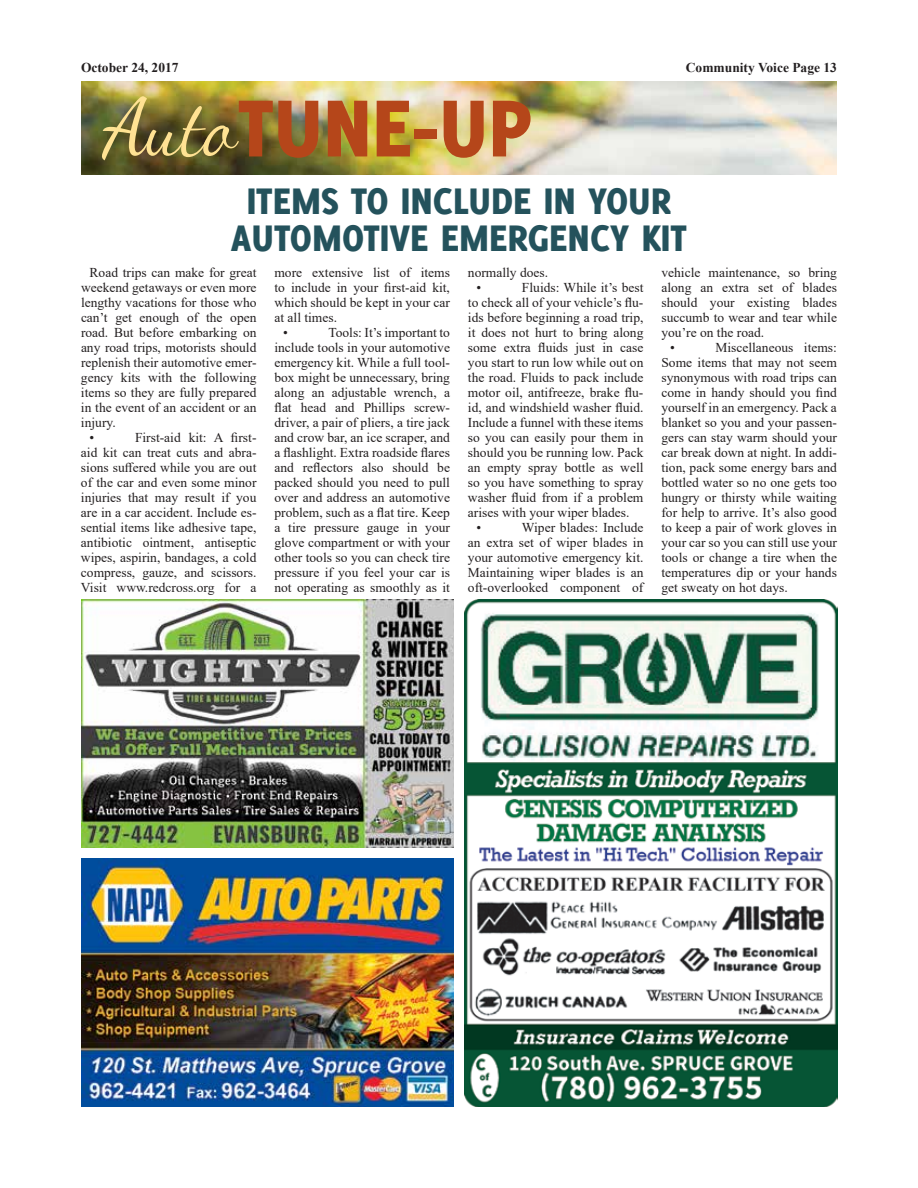
<style>
.page{position:relative;width:918px;height:1188px;background:#fff}
.page>*{position:absolute;margin:0;border:0;box-sizing:border-box;transform-origin:0 0}
.t1{font:800 88.5px "Delicious";color:#b5461a}
.t2{font:800 40.5px/37.5px "Delicious";color:#24525c;text-align:center}
.t3{font:13.5px/15px "Times New Roman";color:#231f20;text-align:justify}
.t4{font:700 13.5px "Times New Roman";color:#231f20}
.s1{font-family:"Dancing Script OT";font-weight:400;font-size:79.5px;color:#ffe293}
</style>
<div class="page">
<img style="left:81px;top:81px;width:756px;height:93px">
<img style="left:465px;top:599px;width:372px;height:508px">
<img style="left:81px;top:859px;width:372px;height:248px">
<img style="left:81px;top:599px;width:373px;height:249px">
<p class="t4" style="left:81px;top:58px;width:99px">October 24, 2017</p>
<p class="t4" style="left:686px;top:58px;width:153px">Community Voice Page 13</p>
<h1 class="t1" style="left:102px;top:76px;width:431px"><span class="s1">Auto</span>TUNE-UP</h1>
<h2 class="t2" style="left:231px;top:181px;width:458px">ITEMS TO INCLUDE IN YOUR<br>AUTOMOTIVE EMERGENCY KIT</h2>
<p class="t3" style="left:90px;top:264px;width:168px">Road trips can make for great</p>
<p class="t3" style="left:81px;top:279px;width:177px">weekend getaways or even more</p>
<p class="t3" style="left:81px;top:294px;width:177px">lengthy vacations for those who</p>
<p class="t3" style="left:81px;top:309px;width:177px">can’t get enough of the open</p>
<p class="t3" style="left:81px;top:324px;width:177px">road. But before embarking on</p>
<p class="t3" style="left:81px;top:339px;width:177px">any road trips, motorists should</p>
<p class="t3" style="left:81px;top:354px;width:177px">replenish their automotive emer-</p>
<p class="t3" style="left:81px;top:369px;width:177px">gency kits with the following</p>
<p class="t3" style="left:81px;top:384px;width:177px">items so they are fully prepared</p>
<p class="t3" style="left:81px;top:399px;width:177px">in the event of an accident or an</p>
<p class="t3" style="left:81px;top:414px;width:36px">injury.</p>
<p class="t3" style="left:90px;top:429px;width:6px">•</p>
<p class="t3" style="left:661px;top:264px;width:177px">vehicle maintenance, so bring</p>
<p class="t3" style="left:661px;top:279px;width:177px">along an extra set of blades</p>
<p class="t3" style="left:661px;top:294px;width:177px">should your existing blades</p>
<p class="t3" style="left:661px;top:309px;width:177px">succumb to wear and tear while</p>
<p class="t3" style="left:661px;top:324px;width:104px">you’re on the road.</p>
<p class="t3" style="left:670px;top:339px;width:6px">•</p>
<p class="t3" style="left:477px;top:264px;width:73px;text-indent:-9px">normally does. •</p>
<p class="t3" style="left:274px;top:264px;width:177px">more extensive list of items</p>
<p class="t3" style="left:274px;top:279px;width:177px">to include in your first-aid kit,</p>
<p class="t3" style="left:274px;top:294px;width:177px">which should be kept in your car</p>
<p class="t3" style="left:274px;top:309px;width:64px">at all times.</p>
<p class="t3" style="left:283px;top:324px;width:6px">•</p>
<p class="t3" style="left:522px;top:279px;width:123px">Fluids: While it’s best</p>
<p class="t3" style="left:468px;top:294px;width:177px">to check all of your vehicle’s flu-</p>
<p class="t3" style="left:468px;top:309px;width:177px">ids before beginning a road trip,</p>
<p class="t3" style="left:468px;top:324px;width:177px">it does not hurt to bring along</p>
<p class="t3" style="left:468px;top:339px;width:177px">some extra fluids just in case</p>
<p class="t3" style="left:468px;top:354px;width:177px">you start to run low while out on</p>
<p class="t3" style="left:468px;top:369px;width:177px">the road. Fluids to pack include</p>
<p class="t3" style="left:468px;top:384px;width:177px">motor oil, antifreeze, brake flu-</p>
<p class="t3" style="left:468px;top:399px;width:177px">id, and windshield washer fluid.</p>
<p class="t3" style="left:468px;top:414px;width:177px">Include a funnel with these items</p>
<p class="t3" style="left:468px;top:429px;width:177px">so you can easily pour them in</p>
<p class="t3" style="left:468px;top:444px;width:177px">should you be running low. Pack</p>
<p class="t3" style="left:468px;top:459px;width:177px">an empty spray bottle as well</p>
<p class="t3" style="left:468px;top:474px;width:177px">so you have something to spray</p>
<p class="t3" style="left:468px;top:489px;width:177px">washer fluid from if a problem</p>
<p class="t3" style="left:468px;top:504px;width:163px">arises with your wiper blades.</p>
<p class="t3" style="left:477px;top:519px;width:6px">•</p>
<p class="t3" style="left:274px;top:324px;width:177px;text-indent:54px">Tools: It’s important to include tools in your automotive emergency kit. While a full tool&shy;box might be unnecessary, bring along an adjustable wrench, a flat head and Phillips screw&shy;driver, a pair of pliers, a tire jack and crow bar, an ice scraper, and a flashlight. Extra roadside flares and reflectors also should be packed should you need to pull over and address an automotive problem, such as a flat tire. Keep a tire pressure gauge in your glove compartment or with your other tools so you can check tire pressure if you feel your car is not operating as smoothly as it</p>
<p class="t3" style="left:661px;top:339px;width:177px;text-indent:54px">Miscellaneous items:<br>Some items that may not seem synonymous with road trips can come in handy should you find yourself in an emergency. Pack a blanket so you and your passen&shy;gers can stay warm should your car break down at night. In addi&shy;tion, pack some energy bars and bottled water so no one gets too hungry or thirsty while waiting for help to arrive. It’s also good to keep a pair of work gloves in your car so you can still use your tools or change a tire when the temperatures dip or your hands get sweaty on hot days.</p>
<p class="t3" style="left:81px;top:429px;width:177px;text-indent:54px">First-aid kit: A first&shy;aid kit can treat cuts and abra&shy;sions suffered while you are out of the car and even some minor injuries that may result if you are in a car accident. Include es&shy;sential items like adhesive tape, antibiotic ointment, antiseptic wipes, aspirin, bandages, a cold compress, gauze, and scissors.<br>Visit www.redcross.org for a</p>
<p class="t3" style="left:468px;top:519px;width:177px;text-indent:54px">Wiper blades: Include an extra set of wiper blades in your automotive emergency kit.<br>Maintaining wiper blades is an oft-overlooked component of</p>
</div>
